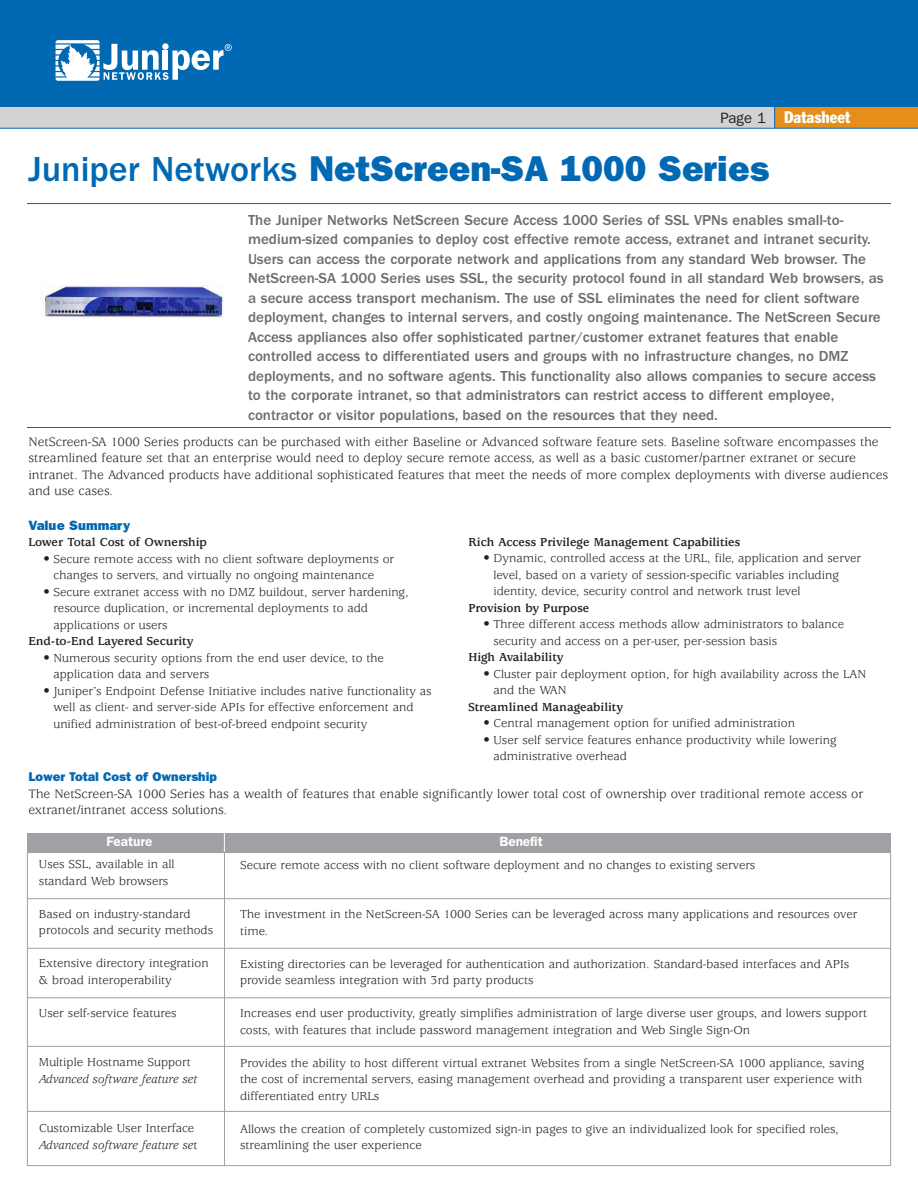
<style>
.page{position:relative;width:918px;height:1188px;background:#fff}
.page>*{position:absolute;margin:0;border:0;box-sizing:border-box;transform-origin:0 0}
.t1{font:800 36px "Franklin Gothic";color:#0168b3}
.t2{font:condensed 16.5px "Franklin Gothic";color:#fff}
.t3{font:500 15px/19.5px "Franklin Gothic";color:#6c6d70}
.t4{font:13.5px/16.5px "Usherwood";color:#231f20}
.t5{font:600 13.5px "Franklin Gothic";color:#fff}
.t6{font:800 13.5px "Franklin Gothic";color:#0168b3}
.t7{font:12.75px/16.5px "Usherwood";color:#231f20}
.t8{font:700 12.75px "Usherwood";color:#231f20}
.t9{font:italic 12.75px "Usherwood";color:#231f20}
.t10{font:800 12.75px "Franklin Gothic";color:#0168b3}
.s1{font-stretch:normal;font-size:15px;color:#231f20}
.s2{font-weight:500}
.s3{font-style:italic}
</style>
<div class="page">
<div style="left:775px;top:90px;width:143px;height:38px;background:#e58e19"></div>
<div style="left:0;top:91px;width:774px;height:37px;background:#d1d2d4"></div>
<hr style="left:0;top:128px;width:918px;height:1px;background:#0168b3">
<svg style="left:774px;top:107px;width:1px;height:21px"></svg>
<div style="left:0;top:0;width:918px;height:107px;background:#0168b3"></div>
<svg style="left:56px;top:40px;width:176px;height:41px"></svg>
<hr style="left:27px;top:203px;width:864px;height:1px;background:#0168b3">
<hr style="left:27px;top:427px;width:864px;height:1px;background:#0168b3">
<img style="left:40px;top:285px;width:185px;height:35px">
<div style="left:27px;top:833px;width:864px;height:19px;background:#a1a1a5"></div>
<hr style="left:27px;top:948px;width:864px;height:1px;background:#a1a1a5">
<hr style="left:27px;top:898px;width:864px;height:1px;background:#a1a1a5">
<hr style="left:27px;top:998px;width:864px;height:1px;background:#a1a1a5">
<hr style="left:27px;top:1046px;width:864px;height:1px;background:#a1a1a5">
<hr style="left:224px;top:853px;width:1px;height:312px;background:#a1a1a5">
<svg style="left:224px;top:833px;width:1px;height:19px"></svg>
<hr style="left:27px;top:1111px;width:864px;height:1px;background:#a1a1a5">
<p class="t2" style="left:720px;top:111px;width:131px"><span class="s1">Page 1</span> Datasheet</p>
<h1 class="t1" style="left:28px;top:157px;width:742px"><span class="s2">Juniper Networks</span> NetScreen-SA 1000 Series</h1>
<p class="t3" style="left:248px;top:211px;width:637px">The Juniper Networks NetScreen Secure Access 1000 Series of SSL VPNs enables small-to&shy;medium-sized companies to deploy cost effective remote access, extranet and intranet security.<br>Users can access the corporate network and applications from any standard Web browser. The NetScreen-SA 1000 Series uses SSL, the security protocol found in all standard Web browsers, as a secure access transport mechanism. The use of SSL eliminates the need for client software deployment, changes to internal servers, and costly ongoing maintenance. The NetScreen Secure Access appliances also offer sophisticated partner/customer extranet features that enable controlled access to differentiated users and groups with no infrastructure changes, no DMZ deployments, and no software agents. This functionality also allows companies to secure access to the corporate intranet, so that administrators can restrict access to different employee, contractor or visitor populations, based on the resources that they need.</p>
<p class="t4" style="left:28px;top:435px;width:861px">NetScreen-SA 1000 Series products can be purchased with either Baseline or Advanced software feature sets. Baseline software encompasses the streamlined feature set that an enterprise would need to deploy secure remote access, as well as a basic customer/partner extranet or secure intranet. The Advanced products have additional sophisticated features that meet the needs of more complex deployments with diverse audiences and use cases.</p>
<p class="t6" style="left:28px;top:520px;width:103px">Value Summary</p>
<p class="t8" style="left:28px;top:537px;width:180px">Lower Total Cost of Ownership</p>
<p class="t7" style="left:53px;top:552px;width:342px;text-indent:-10px">• Secure remote access with no client software deployments or changes to servers, and virtually no ongoing maintenance</p>
<p class="t7" style="left:53px;top:585px;width:357px;text-indent:-10px">• Secure extranet access with no DMZ buildout, server hardening, resource duplication, or incremental deployments to add applications or users</p>
<p class="t8" style="left:28px;top:636px;width:166px">End-to-End Layered Security</p>
<p class="t7" style="left:54px;top:651px;width:332px;text-indent:-10px">• Numerous security options from the end user device, to the application data and servers</p>
<p class="t7" style="left:54px;top:684px;width:380px;text-indent:-10px">• Juniper’s Endpoint Defense Initiative includes native functionality as well as client- and server-side APIs for effective enforcement and unified administration of best-of-breed endpoint security</p>
<p class="t8" style="left:468px;top:537px;width:273px">Rich Access Privilege Management Capabilities</p>
<p class="t7" style="left:493px;top:551px;width:369px;text-indent:-10px">• Dynamic, controlled access at the URL, file, application and server level, based on a variety of session-specific variables including identity, device, security control and network trust level</p>
<p class="t8" style="left:468px;top:603px;width:122px">Provision by Purpose</p>
<p class="t7" style="left:493px;top:617px;width:352px;text-indent:-10px">• Three different access methods allow administrators to balance security and access on a per-user, per-session basis</p>
<p class="t8" style="left:468px;top:652px;width:97px">High Availability</p>
<p class="t7" style="left:493px;top:667px;width:374px;text-indent:-10px">• Cluster pair deployment option, for high availability across the LAN and the WAN</p>
<p class="t8" style="left:468px;top:702px;width:156px">Streamlined Manageability</p>
<p class="t7" style="left:483px;top:716px;width:313px">• Central management option for unified administration</p>
<p class="t7" style="left:493px;top:733px;width:344px;text-indent:-10px">• User self service features enhance productivity while lowering administrative overhead</p>
<p class="t10" style="left:28px;top:772px;width:190px">Lower Total Cost of Ownership</p>
<p class="t4" style="left:28px;top:786px;width:837px">The NetScreen-SA 1000 Series has a wealth of features that enable significantly lower total cost of ownership over traditional remote access or extranet/intranet access solutions.</p>
<p class="t5" style="left:107px;top:837px;width:47px">Feature</p>
<p class="t5" style="left:499px;top:837px;width:45px">Benefit</p>
<p class="t7" style="left:39px;top:857px;width:137px">Uses SSL, available in all standard Web browsers</p>
<p class="t7" style="left:39px;top:907px;width:176px">Based on industry-standard protocols and security methods</p>
<p class="t7" style="left:39px;top:956px;width:171px">Extensive directory integration &amp; broad interoperability</p>
<p class="t7" style="left:39px;top:1006px;width:139px">User self-service features</p>
<p class="t7" style="left:39px;top:1055px;width:153px">Multiple Hostname Support</p>
<p class="t9" style="left:39px;top:1074px;width:160px">Advanced software feature set</p>
<p class="t7" style="left:39px;top:1121px;width:160px">Customizable User Interface<br><span class="s3">Advanced software feature se</span>t</p>
<p class="t7" style="left:240px;top:858px;width:517px">Secure remote access with no client software deployment and no changes to existing servers</p>
<p class="t7" style="left:240px;top:907px;width:619px">The investment in the NetScreen-SA 1000 Series can be leveraged across many applications and resources over time.</p>
<p class="t7" style="left:240px;top:957px;width:611px">Existing directories can be leveraged for authentication and authorization. Standard-based interfaces and APIs provide seamless integration with 3rd party products</p>
<p class="t7" style="left:240px;top:1006px;width:629px">Increases end user productivity, greatly simplifies administration of large diverse user groups, and lowers support costs, with features that include password management integration and Web Single Sign-On</p>
<p class="t7" style="left:240px;top:1056px;width:626px">Provides the ability to host different virtual extranet Websites from a single NetScreen-SA 1000 appliance, saving the cost of incremental servers, easing management overhead and providing a transparent user experience with differentiated entry URLs</p>
<p class="t7" style="left:240px;top:1122px;width:600px">Allows the creation of completely customized sign-in pages to give an individualized look for specified roles, streamlining the user experience</p>
</div>
